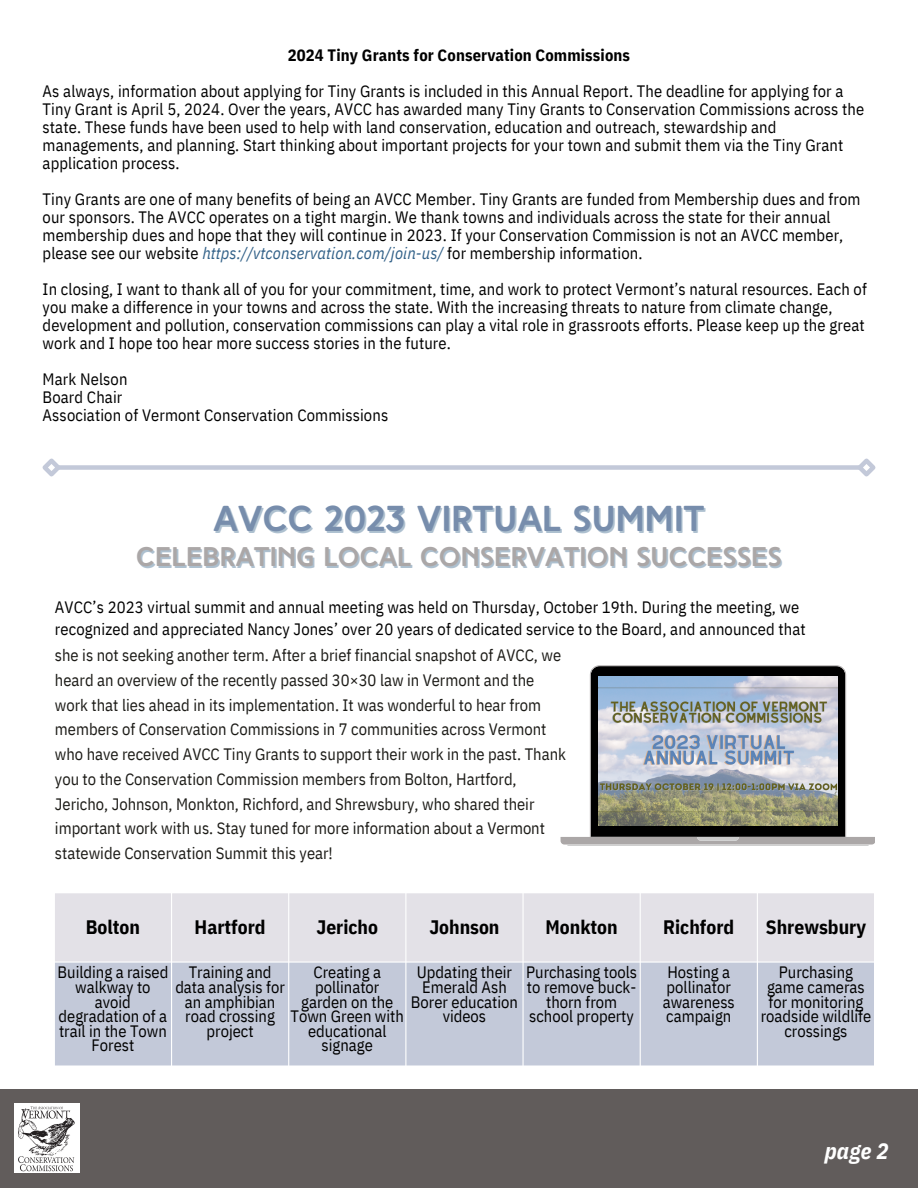
<style>
.page{position:relative;width:918px;height:1188px;background:#fff}
.page>*{position:absolute;margin:0;border:0;box-sizing:border-box;transform-origin:0 0}
.t1{font:700 36px "High Tide";letter-spacing:.01em;color:#778dac}
.t2{font:700 27px "High Tide";letter-spacing:.01em;color:#aba7a7}
.t3{font:italic 700 22.5px "IBM Plex Sans Cond";color:#fff}
.t4{font:700 19.5px "IBM Plex Sans Cond";color:#000}
.t5{font:16.5px/14.7px "IBM Plex Sans Cond";letter-spacing:.01em;color:#000;text-align:center}
.t6{font:16.5px/24.8px "IBM Plex Sans Cond";color:#1c1b17}
.t7{font:700 16.5px "IBM Plex Sans Cond";letter-spacing:.01em;color:#000}
.s1{font-style:italic;color:#336289}
</style>
<div class="page">
<div style="left:0;top:1090px;width:918px;height:98px;background:#615c5b"></div>
<svg style="left:561px;top:665px;width:314px;height:180px"></svg>
<svg style="left:567px;top:666px;width:302px;height:180px"></svg>
<img style="left:599px;top:676px;width:238px;height:150px">
<div style="left:57px;top:465px;width:804px;height:5px;background:#c3c9d9"></div>
<svg style="left:42px;top:458px;width:23px;height:19px"></svg>
<svg style="left:853px;top:458px;width:23px;height:19px"></svg>
<svg style="left:55px;top:893px;width:819px;height:68px;background:#e4e2e8"></svg>
<div style="left:55px;top:963px;width:819px;height:102px;background:#c3c9d9"></div>
<img style="left:15px;top:1104px;width:65px;height:69px">
<p class="t7" style="left:288px;top:44px;width:344px">2024 Tiny Grants for Conservation Commissions</p>
<p class="t5" style="left:43px;top:82px;width:823px;line-height:18px;text-align:left">As always, information about applying for Tiny Grants is included in this Annual Report. The deadline for applying for a Tiny Grant is April 5, 2024. Over the years, AVCC has awarded many Tiny Grants to Conservation Commissions across the state. These funds have been used to help with land conservation, education and outreach, stewardship and managements, and planning. Start thinking about important projects for your town and submit them via the Tiny Grant application process.</p>
<p class="t5" style="left:43px;top:190px;width:819px;line-height:18px;text-align:left">Tiny Grants are one of many benefits of being an AVCC Member. Tiny Grants are funded from Membership dues and from our sponsors. The AVCC operates on a tight margin. We thank towns and individuals across the state for their annual membership dues and hope that they will continue in 2023. If your Conservation Commission is not an AVCC member, please see our website <span class="s1">https://vtconservation.com/join-us/</span> for membership information.</p>
<p class="t5" style="left:43px;top:280px;width:826px;line-height:18px;text-align:left">In closing, I want to thank all of you for your commitment, time, and work to protect Vermont’s natural resources. Each of you make a difference in your towns and across the state. With the increasing threats to nature from climate change, development and pollution, conservation commissions can play a vital role in grassroots efforts. Please keep up the great work and I hope too hear more success stories in the future.</p>
<p class="t5" style="left:43px;top:372px;width:86px">Mark Nelson</p>
<p class="t5" style="left:43px;top:390px;width:81px">Board Chair</p>
<h1 class="t5" style="left:43px;top:408px;width:347px">Association of Vermont Conservation Commissions</h1>
<p class="t1" style="left:214px;top:504px;width:492px">AVCC 2023 VIRTUAL SUMMIT</p>
<p class="t2" style="left:136px;top:546px;width:647px">CELEBRATING LOCAL CONSERVATION SUCCESSES</p>
<p class="t5" style="left:55px;top:596px;width:752px;line-height:22.5px;text-align:left">AVCC’s 2023 virtual summit and annual meeting was held on Thursday, October 19th. During the meeting, we recognized and appreciated Nancy Jones’ over 20 years of dedicated service to the Board, and announced that</p>
<h3 class="t6" style="left:55px;top:643px;width:513px">she is not seeking another term. After a brief financial snapshot of AVCC, we heard an overview of the recently passed 30×30 law in Vermont and the work that lies ahead in its implementation. It was wonderful to hear from members of Conservation Commissions in 7 communities across Vermont who have received AVCC Tiny Grants to support their work in the past. Thank you to the Conservation Commission members from Bolton, Hartford, Jericho, Johnson, Monkton, Richford, and Shrewsbury, who shared their important work with us. Stay tuned for more information about a Vermont statewide Conservation Summit this year!</h3>
<p class="t4" style="left:86px;top:914px;width:56px">Bolton</p>
<p class="t4" style="left:195px;top:914px;width:73px">Hartford</p>
<p class="t4" style="left:316px;top:914px;width:63px">Jericho</p>
<p class="t4" style="left:429px;top:914px;width:72px">Johnson</p>
<p class="t4" style="left:546px;top:914px;width:74px">Monkton</p>
<p class="t4" style="left:663px;top:914px;width:73px">Richford</p>
<p class="t4" style="left:766px;top:914px;width:102px">Shrewsbury</p>
<p class="t5" style="left:57px;top:965px;width:112px">Building a raised walkway to avoid degradation of a trail in the Town<br>Forest</p>
<p class="t5" style="left:175px;top:965px;width:111px">Training and data analysis for an amphibian road crossing project</p>
<p class="t5" style="left:291px;top:965px;width:115px">Creating a pollinator garden on the<br>Town Green with educational signage</p>
<p class="t5" style="left:411px;top:965px;width:109px">Updating their<br>Emerald Ash<br>Borer education videos</p>
<p class="t5" style="left:526px;top:965px;width:112px">Purchasing tools to remove buck&shy;thorn from school property</p>
<p class="t5" style="left:663px;top:965px;width:74px;text-align:left">Hosting a pollinator awareness campaign</p>
<p class="t5" style="left:761px;top:965px;width:112px">Purchasing game cameras for monitoring roadside wildlife crossings</p>
<h3 class="t3" style="left:825px;top:1136px;width:65px">page 2</h3>
</div>
